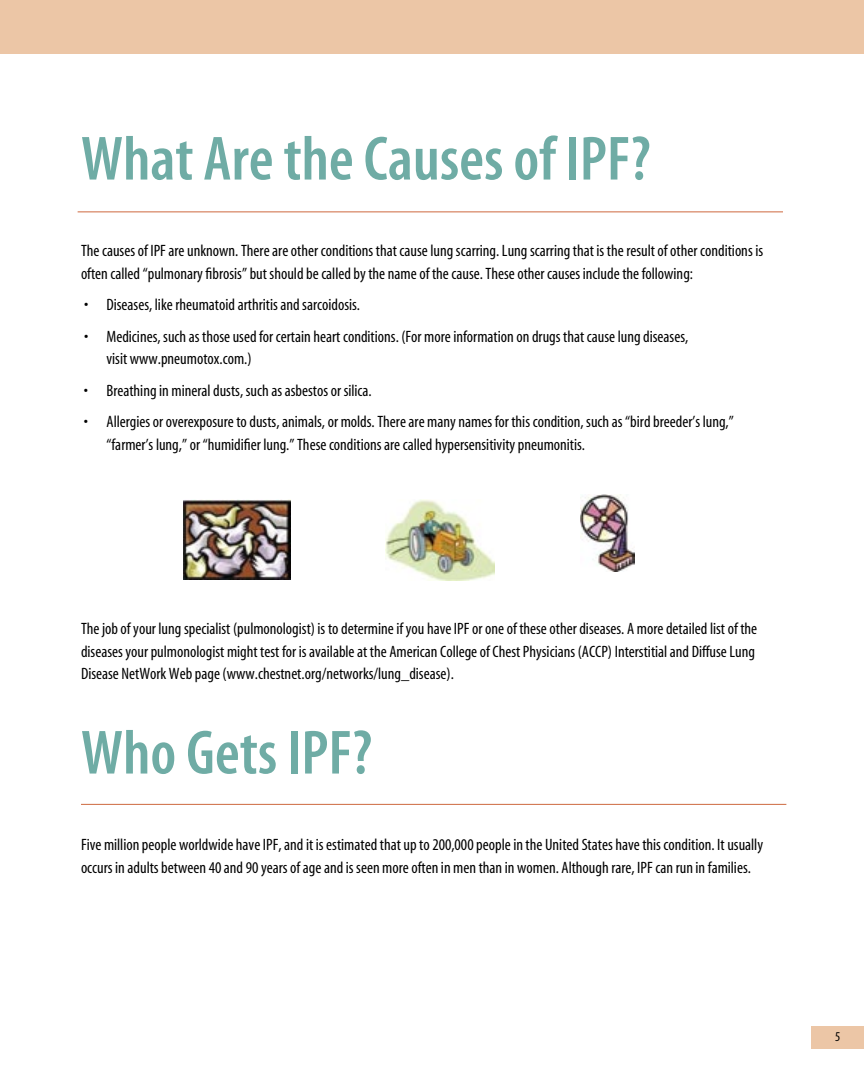
<style>
.page{position:relative;width:864px;height:1080px;background:#fff}
.page>*{position:absolute;margin:0;border:0;box-sizing:border-box;transform-origin:0 0}
.t1{font:63px "Myriad MM 565 300";color:#6faca5}
.t2{font:16.5px/22.5px "Myriad MM 400 300";color:#000}
.t3{font:13.5px "Myriad MM 400 300";color:#000}
</style>
<div class="page">
<div style="left:0;top:0;width:864px;height:54px;background:#ecc6a6"></div>
<div style="left:811px;top:1027px;width:53px;height:22px;background:#ecc6a6"></div>
<img style="left:386px;top:500px;width:109px;height:80px">
<img style="left:580px;top:494px;width:54px;height:77px">
<img style="left:184px;top:500px;width:106px;height:79px">
<hr style="left:78px;top:212px;width:705px;height:1px;background:#ce693f">
<hr style="left:81px;top:804px;width:705px;height:1px;background:#ce693f">
<h1 class="t1" style="left:81px;top:128px;width:571px">What Are the Causes of IPF?</h1>
<p class="t2" style="left:81px;top:240px;width:684px">The causes of IPF are unknown. There are other conditions that cause lung scarring. Lung scarring that is the result of other conditions is often called “pulmonary fibrosis” but should be called by the name of the cause. These other causes include the following:</p>
<p class="t2" style="left:84px;top:294px;width:278px">• Diseases, like rheumatoid arthritis and sarcoidosis.</p>
<p class="t2" style="left:106px;top:326px;width:583px;text-indent:-22px">• Medicines, such as those used for certain heart conditions. (For more information on drugs that cause lung diseases, visit www.pneumotox.com.)</p>
<p class="t2" style="left:84px;top:380px;width:289px">• Breathing in mineral dusts, such as asbestos or silica.</p>
<p class="t2" style="left:106px;top:411px;width:629px;text-indent:-23px">• Allergies or overexposure to dusts, animals, or molds. There are many names for this condition, such as “bird breeder’s lung,” “farmer’s lung,” or “humidifier lung.” These conditions are called hypersensitivity pneumonitis.</p>
<p class="t2" style="left:81px;top:618px;width:678px">The job of your lung specialist (pulmonologist) is to determine if you have IPF or one of these other diseases. A more detailed list of the diseases your pulmonologist might test for is available at the American College of Chest Physicians (ACCP) Interstitial and Diffuse Lung<br>Disease NetWork Web page (www.chestnet.org/networks/lung_disease).</p>
<h1 class="t1" style="left:81px;top:722px;width:293px">Who Gets IPF?</h1>
<p class="t2" style="left:81px;top:834px;width:684px">Five million people worldwide have IPF, and it is estimated that up to 200,000 people in the United States have this condition. It usually occurs in adults between 40 and 90 years of age and is seen more often in men than in women. Although rare, IPF can run in families.</p>
<p class="t3" style="left:835px;top:1030px;width:7px">5</p>
</div>
